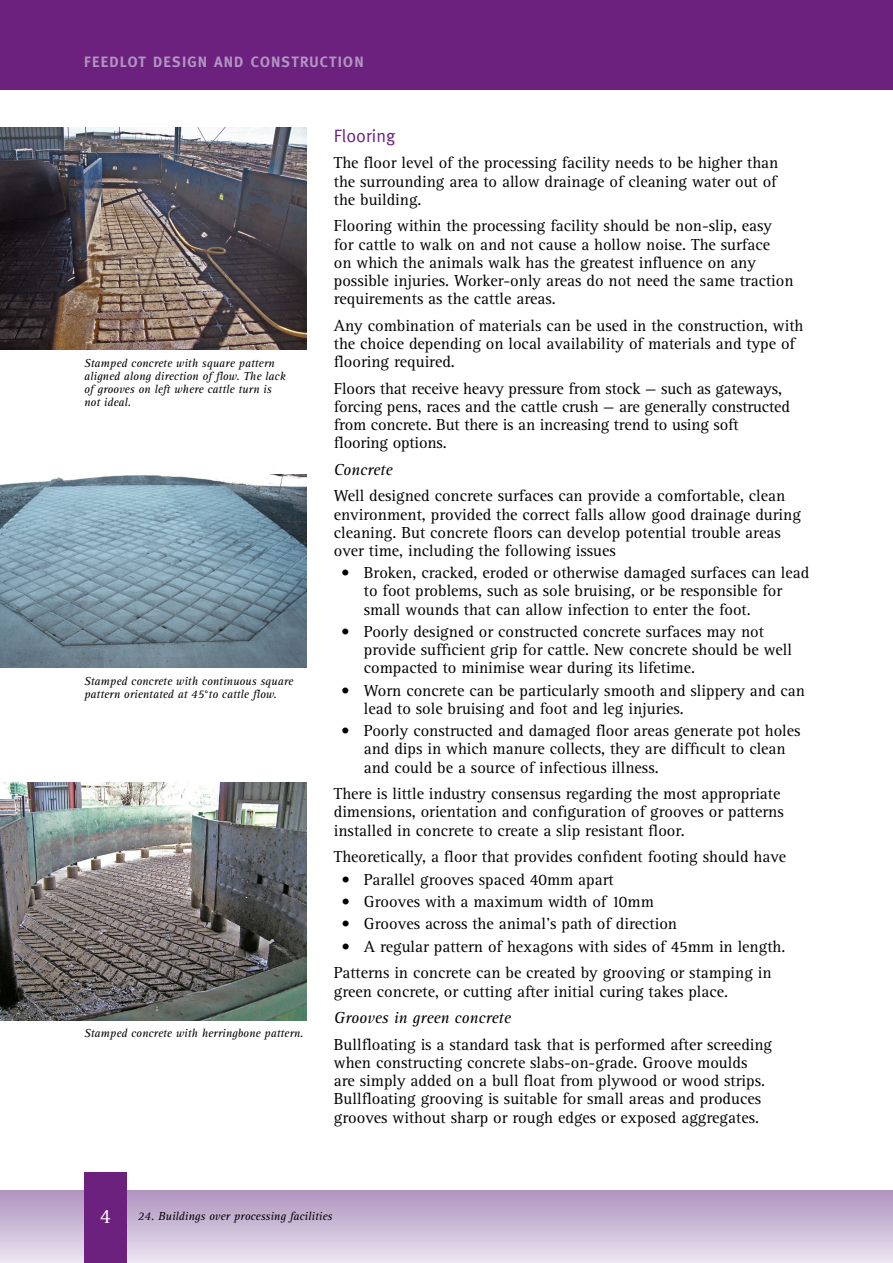
<style>
.page{position:relative;width:893px;height:1263px;background:#fff}
.page>*{position:absolute;margin:0;border:0;box-sizing:border-box;transform-origin:0 0}
.t1{font:21px "Rotis Serif";color:#fff}
.t2{font:18px "Meta";color:#6c217f}
.t3{font:16.5px/18.1px "Rotis Serif";color:#000}
.t4{font:italic 16.5px "Rotis Serif";color:#000}
.t5{font:700 15px "Meta";letter-spacing:.08em;color:#b195c0}
.t6{font:italic 12px/13.2px "Rotis Serif";color:#000}
.s1{font-style:normal}
</style>
<div class="page">
<div style="left:0;top:0;width:893px;height:89px;background:#6c217f"></div>
<div style="left:0;top:1191px;width:893px;height:72px;background:linear-gradient(to bottom,#af94bf,#eae4f0)"></div>
<svg style="left:892px;top:1191px;width:1px;height:72px"></svg>
<div style="left:84px;top:1172px;width:43px;height:91px;background:#6c217f"></div>
<img style="left:0;top:128px;width:307px;height:222px">
<img style="left:0;top:474px;width:307px;height:194px">
<img style="left:0;top:782px;width:307px;height:238px">
<p class="t5" style="left:84px;top:53px;width:281px">FEEDLOT DESIGN AND CONSTRUCTION</p>
<p class="t6" style="left:84px;top:357px;width:203px">Stamped concrete with square pattern aligned along direction of flow. The lack of grooves on left where cattle turn is not ideal.</p>
<p class="t6" style="left:84px;top:674px;width:211px">Stamped concrete with continuous square pattern orientated at 45<span class="s1">°</span>to cattle flow.</p>
<p class="t6" style="left:84px;top:1027px;width:221px">Stamped concrete with herringbone pattern.</p>
<p class="t2" style="left:334px;top:125px;width:63px">Flooring</p>
<p class="t3" style="left:334px;top:154px;width:446px;text-align:justify">The floor level of the processing facility needs to be higher than the surrounding area to allow drainage of cleaning water out of the building.</p>
<p class="t3" style="left:334px;top:217px;width:461px">Flooring within the processing facility should be non-slip, easy for cattle to walk on and not cause a hollow noise. The surface<br>on which the animals walk has the greatest influence on any possible injuries. Worker-only areas do not need the same traction requirements as the cattle areas.</p>
<p class="t3" style="left:334px;top:317px;width:471px">Any combination of materials can be used in the construction, with the choice depending on local availability of materials and type of flooring required.</p>
<p class="t3" style="left:334px;top:380px;width:458px">Floors that receive heavy pressure from stock — such as gateways, forcing pens, races and the cattle crush — are generally constructed from concrete. But there is an increasing trend to using soft flooring options.</p>
<p class="t4" style="left:334px;top:460px;width:60px">Concrete</p>
<p class="t3" style="left:334px;top:487px;width:469px">Well designed concrete surfaces can provide a comfortable, clean environment, provided the correct falls allow good drainage during cleaning. But concrete floors can develop potential trouble areas over time, including the following issues</p>
<p class="t3" style="left:364px;top:564px;width:447px;text-indent:-23px">• Broken, cracked, eroded or otherwise damaged surfaces can lead to foot problems, such as sole bruising, or be responsible for small wounds that can allow infection to enter the foot.</p>
<p class="t3" style="left:364px;top:623px;width:430px;text-indent:-23px">• Poorly designed or constructed concrete surfaces may not provide sufficient grip for cattle. New concrete should be well compacted to minimise wear during its lifetime.</p>
<p class="t3" style="left:364px;top:682px;width:443px;text-indent:-23px">• Worn concrete can be particularly smooth and slippery and can lead to sole bruising and foot and leg injuries.</p>
<p class="t3" style="left:364px;top:722px;width:438px;text-indent:-23px">• Poorly constructed and damaged floor areas generate pot holes and dips in which manure collects, they are difficult to clean and could be a source of infectious illness.</p>
<p class="t3" style="left:334px;top:785px;width:451px">There is little industry consensus regarding the most appropriate dimensions, orientation and configuration of grooves or patterns installed in concrete to create a slip resistant floor.</p>
<p class="t3" style="left:334px;top:848px;width:454px">Theoretically, a floor that provides confident footing should have</p>
<p class="t3" style="left:341px;top:870px;width:274px">• Parallel grooves spaced 40mm apart</p>
<p class="t3" style="left:341px;top:893px;width:314px">• Grooves with a maximum width of 10mm</p>
<p class="t3" style="left:341px;top:915px;width:337px">• Grooves across the animal’s path of direction</p>
<p class="t3" style="left:334px;top:933px;width:453px;line-height:26.7px;text-indent:7px">• A regular pattern of hexagons with sides of 45mm in length.<br>Patterns in concrete can be created by grooving or stamping in</p>
<p class="t3" style="left:334px;top:982px;width:396px">green concrete, or cutting after initial curing takes place.</p>
<p class="t4" style="left:334px;top:1008px;width:178px">Grooves in green concrete</p>
<p class="t3" style="left:334px;top:1036px;width:440px">Bullfloating is a standard task that is performed after screeding when constructing concrete slabs-on-grade. Groove moulds are simply added on a bull float from plywood or wood strips.<br>Bullfloating grooving is suitable for small areas and produces grooves without sharp or rough edges or exposed aggregates.</p>
<p class="t1" style="left:100px;top:1204px;width:12px">4</p>
<p class="t6" style="left:138px;top:1210px;width:196px">24. Buildings over processing facilities</p>
</div>
